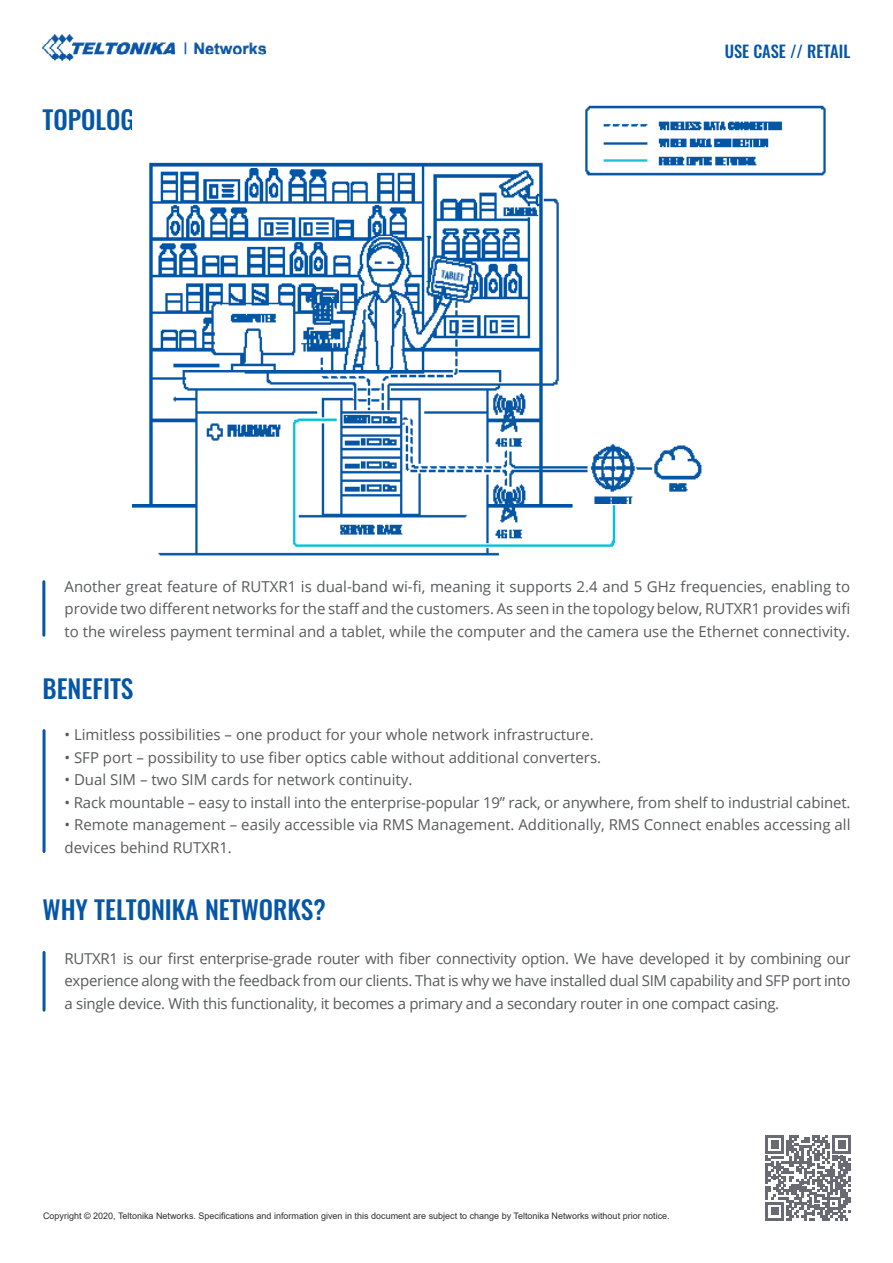
<style>
.page{position:relative;width:893px;height:1263px;background:#fff}
.page>*{position:absolute;margin:0;border:0;box-sizing:border-box;transform-origin:0 0}
.t1{font:500 25.5px "Oswald";color:#0556a5}
.t2{font:500 16.5px "Oswald";color:#0556a5}
.t3{font:15px/22.5px "Open Sans";color:#58595b;text-align:justify}
.t4{font:9px "Arial";color:#2e2e2f}
</style>
<div class="page">
<hr style="left:43px;top:952px;width:3px;height:58px;background:#0556a5">
<img style="left:133px;top:105px;width:693px;height:451px">
<hr style="left:43px;top:730px;width:3px;height:121px;background:#0556a5">
<hr style="left:42px;top:582px;width:3px;height:53px;background:#0556a5">
<svg style="left:766px;top:1135px;width:85px;height:85px"></svg>
<img style="left:42px;top:35px;width:223px;height:26px">
<h1 class="t1" style="left:43px;top:106px;width:106px">TOPOLOGY</h1>
<p class="t2" style="left:725px;top:43px;width:127px">USE CASE // RETAIL</p>
<p class="t3" style="left:64px;top:574px;width:787px">Another great feature of RUTXR1 is dual-band wi-fi, meaning it supports 2.4 and 5 GHz frequencies, enabling to provide two different networks for the staff and the customers. As seen in the topology below, RUTXR1 provides wifi to the wireless payment terminal and a tablet, while the computer and the camera use the Ethernet connectivity.</p>
<h1 class="t1" style="left:43px;top:675px;width:93px">BENEFITS</h1>
<p class="t3" style="left:64px;top:723px;width:531px">• Limitless possibilities – one product for your whole network infrastructure.</p>
<p class="t3" style="left:64px;top:746px;width:538px">• SFP port – possibility to use fiber optics cable without additional converters.</p>
<p class="t3" style="left:64px;top:768px;width:349px">• Dual SIM – two SIM cards for network continuity.</p>
<p class="t3" style="left:64px;top:791px;width:787px">• Rack mountable – easy to install into the enterprise-popular 19” rack, or anywhere, from shelf to industrial cabinet.</p>
<p class="t3" style="left:64px;top:813px;width:787px">• Remote management – easily accessible via RMS Management. Additionally, RMS Connect enables accessing all devices behind RUTXR1.</p>
<h1 class="t1" style="left:43px;top:896px;width:285px">WHY TELTONIKA NETWORKS?</h1>
<p class="t3" style="left:64px;top:947px;width:787px">RUTXR1 is our first enterprise-grade router with fiber connectivity option. We have developed it by combining our experience along with the feedback from our clients. That is why we have installed dual SIM capability and SFP port into a single device. With this functionality, it becomes a primary and a secondary router in one compact casing.</p>
<p class="t4" style="left:43px;top:1210px;width:628px">Copyright © 2020, Teltonika Networks. Specifications and information given in this document are subject to change by Teltonika Networks without prior notice.</p>
</div>
